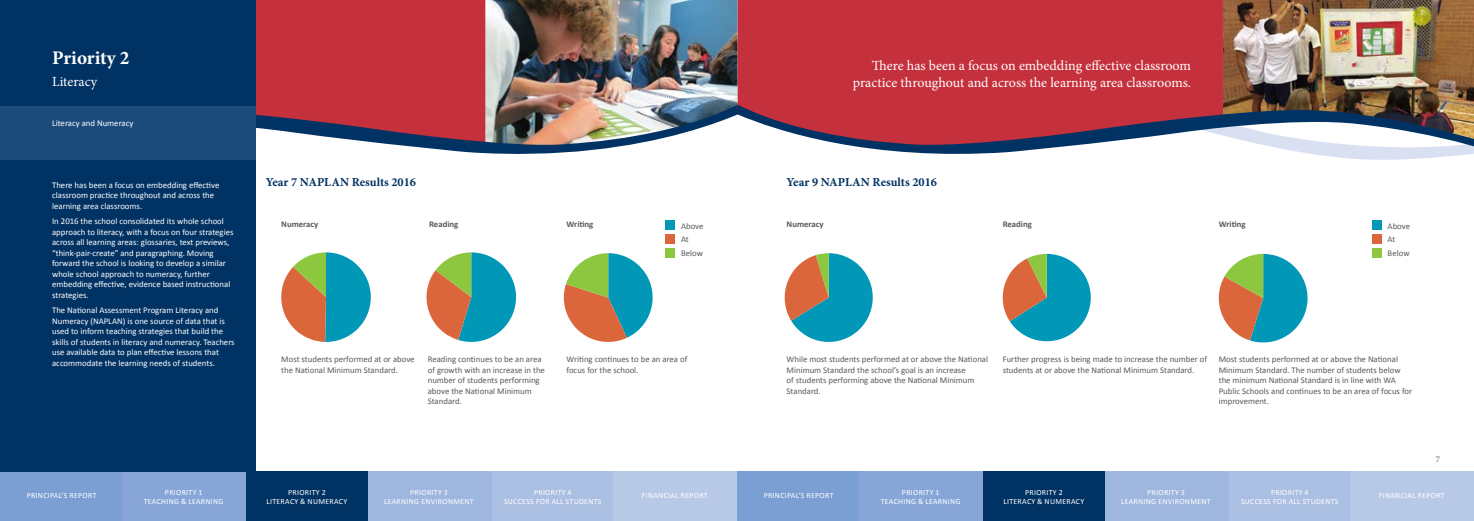
<style>
.page{position:relative;width:1474px;height:521px;background:#fff}
.page>*{position:absolute;margin:0;border:0;box-sizing:border-box;transform-origin:0 0}
.t1{font:700 19.25px "Minion Pro";letter-spacing:-.005em;color:#fff}
.t2{font:14px/17.5px "Minion Pro";color:#fff;text-align:right}
.t3{font:700 12.25px "Minion Pro";color:#003263}
.t4{font:8.75px/10.5px "Calibri";color:#fff}
.t5{font:8.75px/10.5px "Calibri";color:#58595b}
.t6{font:700 8.75px "Calibri";color:#58595b}
.t7{font:8.75px "Minion Pro";color:#58595b}
.t8{font:7.88px/9.5px "Calibri";letter-spacing:.04em;color:#fff;text-align:center}
</style>
<div class="page">
<div style="left:0;top:471px;width:123px;height:50px;background:#7b9fd3"></div>
<div style="left:737px;top:471px;width:123px;height:50px;background:#7b9fd3"></div>
<div style="left:245px;top:471px;width:123px;height:50px;background:#003263"></div>
<div style="left:982px;top:471px;width:123px;height:50px;background:#003263"></div>
<div style="left:491px;top:471px;width:123px;height:50px;background:#abbfe3"></div>
<div style="left:1228px;top:471px;width:123px;height:50px;background:#abbfe3"></div>
<div style="left:123px;top:471px;width:123px;height:50px;background:#87a6d7"></div>
<div style="left:859px;top:471px;width:123px;height:50px;background:#87a6d7"></div>
<div style="left:368px;top:471px;width:123px;height:50px;background:#9fb6df"></div>
<div style="left:1104px;top:471px;width:124px;height:50px;background:#9fb6df"></div>
<div style="left:613px;top:471px;width:124px;height:50px;background:#b8c8e7"></div>
<div style="left:1350px;top:471px;width:123px;height:50px;background:#b8c8e7"></div>
<div style="left:255px;top:0;width:230px;height:95px;background:#c5303d"></div>
<img style="left:485px;top:0;width:252px;height:95px">
<img style="left:255px;top:95px;width:482px;height:70px">
<div style="left:0;top:0;width:255px;height:471px;background:#003263"></div>
<div style="left:0;top:107px;width:255px;height:53px;background:#1c4b7b"></div>
<img style="left:1222px;top:0;width:251px;height:105px">
<div style="left:737px;top:0;width:250px;height:105px;background:#c5303d"></div>
<div style="left:987px;top:0;width:235px;height:105px;background:#c5303d"></div>
<svg style="left:737px;top:105px;width:736px;height:55px"></svg>
<svg style="left:281px;top:252px;width:90px;height:90px"></svg>
<div style="left:665px;top:235px;width:9px;height:9px;background:#dc663c"></div>
<div style="left:665px;top:248px;width:9px;height:9px;background:#8dc63f"></div>
<div style="left:665px;top:221px;width:9px;height:9px;background:#0198b7"></div>
<div style="left:1372px;top:235px;width:9px;height:9px;background:#dc663c"></div>
<div style="left:1372px;top:248px;width:9px;height:9px;background:#8dc63f"></div>
<div style="left:1372px;top:221px;width:9px;height:9px;background:#0198b7"></div>
<svg style="left:426px;top:252px;width:90px;height:90px"></svg>
<svg style="left:563px;top:253px;width:90px;height:89px"></svg>
<svg style="left:784px;top:253px;width:89px;height:89px"></svg>
<svg style="left:1002px;top:254px;width:89px;height:88px"></svg>
<svg style="left:1218px;top:254px;width:90px;height:89px"></svg>
<h1 class="t1" style="left:52px;top:44px;width:79px">Priority 2</h1>
<h2 class="t2" style="left:52px;top:73px;width:47px">Literacy</h2>
<p class="t4" style="left:52px;top:117px;width:83px">Literacy and Numeracy</p>
<p class="t4" style="left:52px;top:180px;width:169px">There has been a focus on embedding effective classroom practice throughout and across the learning area classrooms.</p>
<p class="t4" style="left:52px;top:216px;width:183px">In 2016 the school consolidated its whole school approach to literacy, with a focus on four strategies across all learning areas: glossaries, text previews, “think-pair-create” and paragraphing. Moving forward the school is looking to develop a similar whole school approach to numeracy, further embedding effective, evidence based instructional strategies.</p>
<p class="t4" style="left:52px;top:305px;width:184px">The National Assessment Program Literacy and Numeracy (NAPLAN) is one source of data that is used to inform teaching strategies that build the skills of students in literacy and numeracy. Teachers use available data to plan effective lessons that accommodate the learning needs of students.</p>
<h2 class="t2" style="left:853px;top:56px;width:340px">There has been a focus on embedding effective classroom practice throughout and across the learning area classrooms.</h2>
<h3 class="t3" style="left:266px;top:174px;width:152px">Year 7 NAPLAN Results 2016</h3>
<h3 class="t3" style="left:786px;top:174px;width:152px">Year 9 NAPLAN Results 2016</h3>
<p class="t6" style="left:281px;top:219px;width:39px">Numeracy</p>
<p class="t6" style="left:429px;top:219px;width:31px">Reading</p>
<p class="t6" style="left:566px;top:219px;width:28px">Writing</p>
<p class="t6" style="left:786px;top:219px;width:39px">Numeracy</p>
<p class="t6" style="left:1002px;top:219px;width:31px">Reading</p>
<p class="t6" style="left:1218px;top:219px;width:28px">Writing</p>
<p class="t5" style="left:681px;top:220px;width:24px;line-height:13.3px">Above<br>At<br>Below</p>
<p class="t5" style="left:1387px;top:220px;width:24px;line-height:13.3px">Above<br>At<br>Below</p>
<p class="t5" style="left:281px;top:354px;width:135px">Most students performed at or above the National Minimum Standard.</p>
<p class="t5" style="left:786px;top:354px;width:203px">While most students performed at or above the National Minimum Standard the school’s goal is an increase<br>of students performing above the National Minimum Standard.</p>
<p class="t5" style="left:428px;top:354px;width:119px">Reading continues to be an area of growth with an increase in the number of students performing above the National Minimum<br>Standard.</p>
<p class="t5" style="left:1002px;top:354px;width:206px">Further progress is being made to increase the number of students at or above the National Minimum Standard.</p>
<p class="t5" style="left:566px;top:354px;width:122px">Writing continues to be an area of focus for the school.</p>
<p class="t5" style="left:1218px;top:354px;width:195px">Most students performed at or above the National Minimum Standard. The number of students below the minimum National Standard is in line with WA Public Schools and continues to be an area of focus for improvement.</p>
<p class="t7" style="left:1435px;top:453px;width:6px">7</p>
<p class="t8" style="left:144px;top:487px;width:81px">Priority 1<br>Teaching &amp; Learning</p>
<p class="t8" style="left:880px;top:487px;width:81px">Priority 1<br>Teaching &amp; Learning</p>
<p class="t8" style="left:266px;top:487px;width:82px">Priority 2<br>Literacy &amp; N umeracy</p>
<p class="t8" style="left:1003px;top:487px;width:82px">Priority 2<br>Literacy &amp; N umeracy</p>
<p class="t8" style="left:384px;top:487px;width:91px">Priority 3<br>Learning Environment</p>
<p class="t8" style="left:1121px;top:487px;width:91px">Priority 3<br>Learning Environment</p>
<p class="t8" style="left:504px;top:487px;width:99px">Priority 4<br>Success for all students</p>
<p class="t8" style="left:1240px;top:487px;width:99px">Priority 4<br>Success for all students</p>
<p class="t8" style="left:27px;top:491px;width:71px">Principal’s Report</p>
<p class="t8" style="left:763px;top:491px;width:71px">Principal’s Report</p>
<p class="t8" style="left:642px;top:491px;width:67px">Financial report</p>
<p class="t8" style="left:1378px;top:491px;width:67px">Financial report</p>
</div>
